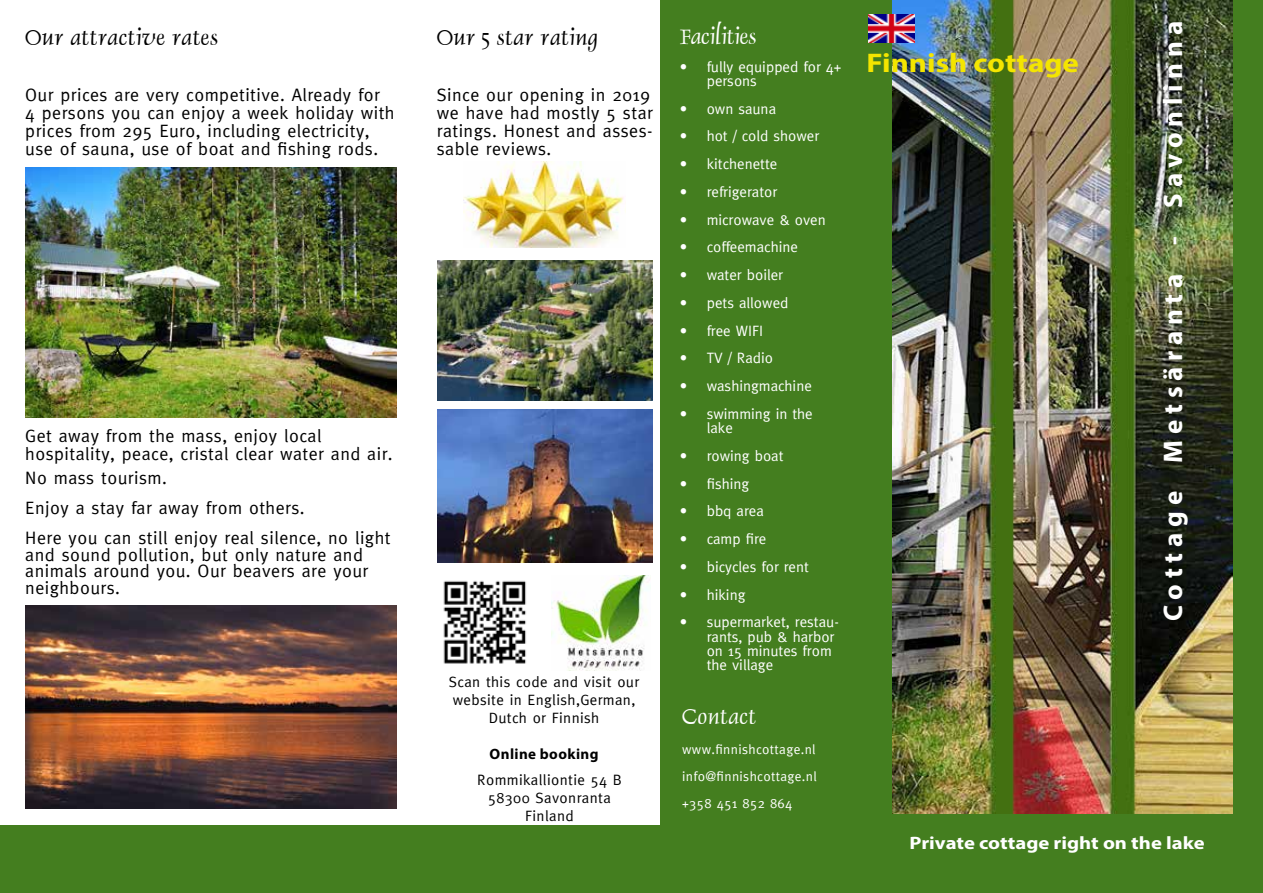
<style>
.page{position:relative;width:1263px;height:893px;background:#fff}
.page>*{position:absolute;margin:0;border:0;box-sizing:border-box;transform-origin:0 0}
.t1{font:700 27px "Myriad Pro";letter-spacing:.215em;color:#fff}
.t2{font:700 27px "Myriad Pro";color:#f4e500;scale:1.15 1}
.t3{font:24px "Dauphin Plain";letter-spacing:.025em;color:#000}
.t4{font:24px "Dauphin Plain";color:#fff}
.t5{font:24px "Dauphin Plain";letter-spacing:.025em;color:#fff}
.t6{font:18px/18px "Meta";letter-spacing:.025em;color:#000}
.t7{font:700 18px "Myriad Pro";color:#fff;scale:1.15 1}
.t8{font:15px/14.2px "Meta";color:#fff}
.t9{font:15px/18px "Meta";letter-spacing:.025em;color:#000;text-align:center}
.t10{font:700 15px "Myriad Pro";letter-spacing:.025em;color:#000}
.t11{font:13.5px/27px "Meta";letter-spacing:.025em;color:#fff;text-align:justify}
</style>
<div class="page">
<div style="left:905px;top:0;width:358px;height:893px;background:#447e1f"></div>
<div style="left:0;top:826px;width:1263px;height:67px;background:#447e1f"></div>
<div style="left:660px;top:0;width:253px;height:833px;background:#447e1f"></div>
<img style="left:552px;top:576px;width:98px;height:95px">
<img style="left:26px;top:168px;width:371px;height:249px">
<img style="left:443px;top:580px;width:83px;height:84px">
<img style="left:25px;top:605px;width:372px;height:203px">
<img style="left:437px;top:409px;width:215px;height:153px">
<img style="left:463px;top:162px;width:161px;height:86px">
<img style="left:893px;top:0;width:340px;height:813px">
<img style="left:868px;top:15px;width:47px;height:28px">
<img style="left:437px;top:260px;width:215px;height:140px">
<h2 class="t3" style="left:25px;top:22px;width:194px">Our attractive rates</h2>
<h2 class="t3" style="left:437px;top:22px;width:162px">Our 5 star rating</h2>
<p class="t6" style="left:25px;top:86px;width:371px">Our prices are very competitive. Already for<br>4 persons you can enjoy a week holiday with prices from 295 Euro, including electricity, use of sauna, use of boat and fishing rods.</p>
<p class="t6" style="left:437px;top:86px;width:218px">Since our opening in 2019 we have had mostly 5 star ratings. Honest and asses&shy;sable reviews.</p>
<p class="t6" style="left:25px;top:426px;width:369px">Get away from the mass, enjoy local hospitality, peace, cristal clear water and air.</p>
<p class="t6" style="left:25px;top:463px;width:367px;line-height:30px">No mass tourism.<br>Enjoy a stay far away from others.<br>Here you can still enjoy real silence, no light</p>
<p class="t6" style="left:25px;top:546px;width:345px;line-height:16.5px">and sound pollution, but only nature and animals around you. Our beavers are your neighbours.</p>
<p class="t9" style="left:449px;top:673px;width:192px">Scan this code and visit our website in English,German,<br>Dutch or Finnish</p>
<p class="t10" style="left:490px;top:744px;width:110px">Online booking</p>
<p class="t9" style="left:477px;top:770px;width:146px">Rommikalliontie 54 B<br>58300 Savonranta<br>Finland</p>
<h2 class="t4" style="left:680px;top:21px;width:78px">Facilities</h2>
<p class="t8" style="left:707px;top:59px;width:136px;text-indent:-27px">• fully equipped for 4+ persons</p>
<p class="t8" style="left:680px;top:101px;width:98px">• own sauna</p>
<p class="t8" style="left:680px;top:129px;width:141px">• hot / cold shower</p>
<p class="t8" style="left:680px;top:157px;width:99px">• kitchenette</p>
<p class="t8" style="left:680px;top:184px;width:99px">• refrigerator</p>
<p class="t8" style="left:680px;top:212px;width:148px">• microwave &amp; oven</p>
<p class="t8" style="left:680px;top:240px;width:120px">• coffeemachine</p>
<p class="t8" style="left:680px;top:268px;width:105px">• water boiler</p>
<p class="t8" style="left:680px;top:295px;width:110px">• pets allowed</p>
<p class="t8" style="left:680px;top:323px;width:85px">• free WIFI</p>
<p class="t8" style="left:680px;top:351px;width:95px">• TV / Radio</p>
<p class="t8" style="left:680px;top:379px;width:134px">• washingmachine</p>
<p class="t8" style="left:707px;top:406px;width:108px;text-indent:-27px">• swimming in the lake</p>
<p class="t8" style="left:680px;top:448px;width:105px">• rowing boat</p>
<p class="t8" style="left:680px;top:476px;width:71px">• fishing</p>
<p class="t8" style="left:680px;top:504px;width:86px">• bbq area</p>
<p class="t8" style="left:680px;top:532px;width:88px">• camp fire</p>
<p class="t8" style="left:680px;top:559px;width:131px">• bicycles for rent</p>
<p class="t8" style="left:680px;top:587px;width:67px">• hiking</p>
<p class="t8" style="left:707px;top:615px;width:134px;text-indent:-27px">• supermarket, restau&shy;rants, pub &amp; harbor on 15 minutes from the village</p>
<h2 class="t5" style="left:682px;top:701px;width:76px">Contact</h2>
<p class="t11" style="left:682px;top:736px;width:136px">www.finnishcottage.nl info@finnishcottage.nl +358 451 852 864</p>
<h1 class="t2" style="left:866px;top:45px;width:186px">Finnish cottage</h1>
<h1 class="t1" style="left:1155px;top:621px;width:601px;rotate:-90deg">Cottage Metsäranta - Savonlinna</h1>
<p class="t7" style="left:909px;top:831px;width:258px">Private cottage right on the lake</p>
</div>
